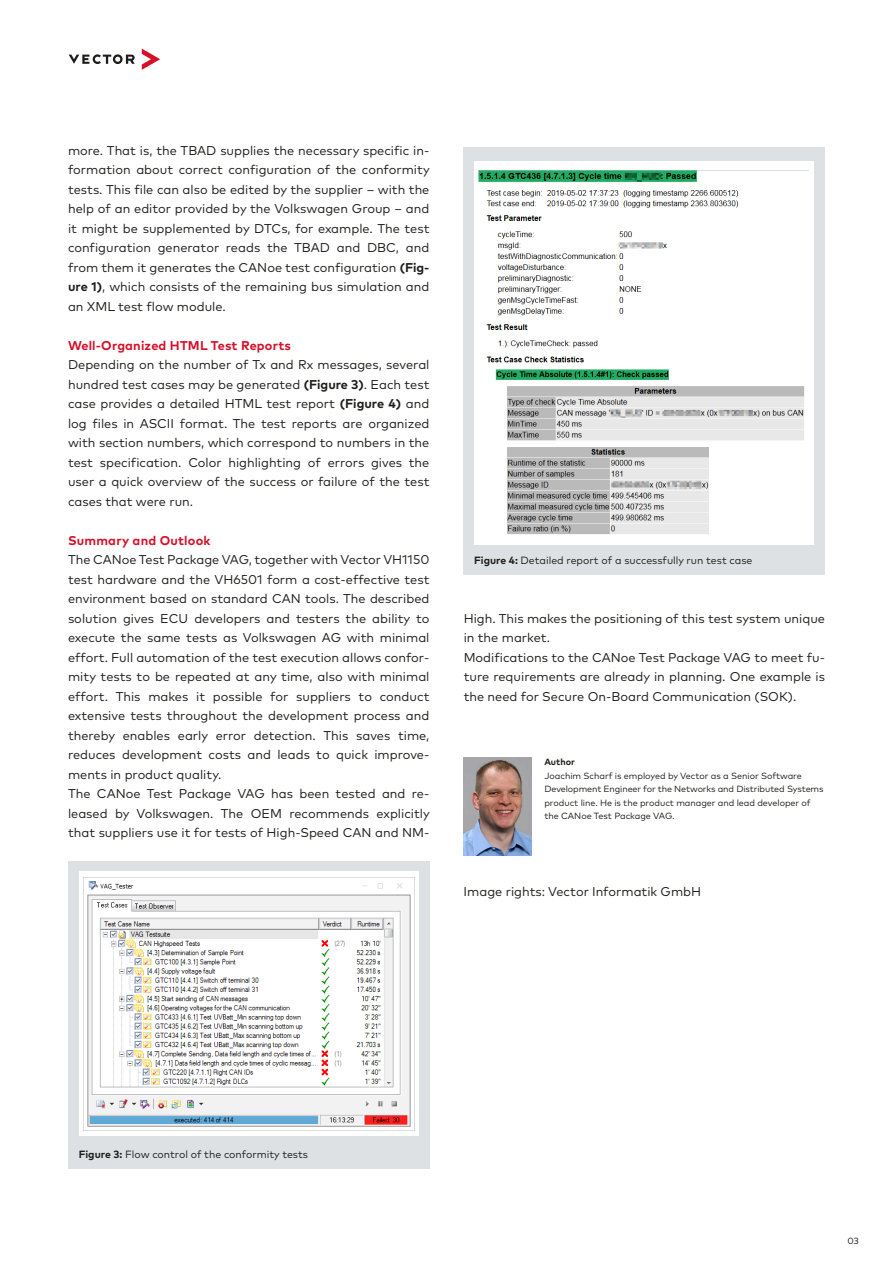
<style>
.page{position:relative;width:893px;height:1263px;background:#fff}
.page>*{position:absolute;margin:0;border:0;box-sizing:border-box;transform-origin:0 0}
.t1{font:12.75px/19.5px "Mark Pro";color:#1d1d1b}
.t2{font:700 12.75px "Mark Pro";letter-spacing:.015em;color:#d5112a}
.t3{font:10.5px "Mark Pro";color:#1d1d1b}
.t4{font:9px/13.5px "Mark Pro";letter-spacing:-.005em;color:#1d1d1b}
.t5{font:700 9px "Mark Pro";color:#1d1d1b}
.s1{font-weight:700}
</style>
<div class="page">
<svg style="left:142px;top:49px;width:18px;height:21px"></svg>
<svg style="left:69px;top:54px;width:66px;height:10px"></svg>
<div style="left:68px;top:861px;width:361px;height:307px;background:#dde1e3"></div>
<div style="left:79px;top:872px;width:339px;height:264px;background:#fff"></div>
<img style="left:84px;top:877px;width:330px;height:254px">
<div style="left:464px;top:147px;width:361px;height:428px;background:#dde1e3"></div>
<div style="left:474px;top:161px;width:340px;height:384px;background:#fff"></div>
<img style="left:479px;top:171px;width:326px;height:363px">
<img style="left:464px;top:758px;width:68px;height:97px">
<p class="t1" style="left:68px;top:139px;width:363px;text-align:justify">more. That is, the TBAD supplies the necessary specific in&shy;formation about correct configuration of the conformity tests. This file can also be edited by the supplier – with the help of an editor provided by the Volkswagen Group – and it might be supplemented by DTCs, for example. The test configuration generator reads the TBAD and DBC, and from them it generates the CANoe test configuration <span class="s1">(Fig&shy;ure 1)</span>, which consists of the remaining bus simulation and an XML test flow module.</p>
<p class="t2" style="left:68px;top:335px;width:225px">Well-Organized HTML Test Reports</p>
<p class="t1" style="left:68px;top:354px;width:363px;text-align:justify">Depending on the number of Tx and Rx messages, several hundred test cases may be generated <span class="s1">(Figure 3)</span>. Each test case provides a detailed HTML test report <span class="s1">(Figure 4)</span> and log files in ASCII format. The test reports are organized with section numbers, which correspond to numbers in the test specification. Color highlighting of errors gives the user a quick overview of the success or failure of the test cases that were run.</p>
<p class="t2" style="left:68px;top:530px;width:144px">Summary and Outlook</p>
<p class="t1" style="left:68px;top:549px;width:363px">The CANoe Test Package VAG, together with Vector VH1150 test hardware and the VH6501 form a cost-effective test environment based on standard CAN tools. The described solution gives ECU developers and testers the ability to execute the same tests as Volkswagen AG with minimal effort. Full automation of the test execution allows confor&shy;mity tests to be repeated at any time, also with minimal effort. This makes it possible for suppliers to conduct extensive tests throughout the development process and thereby enables early error detection. This saves time, reduces development costs and leads to quick improve&shy;ments in product quality.<br>The CANoe Test Package VAG has been tested and re&shy;leased by Volkswagen. The OEM recommends explicitly that suppliers use it for tests of High-Speed CAN and NM-</p>
<p class="t3" style="left:474px;top:552px;width:280px"><span class="s1">Figure 4:</span> Detailed report of a successfully run test case</p>
<p class="t1" style="left:464px;top:607px;width:363px">High. This makes the positioning of this test system unique in the market.<br>Modifications to the CANoe Test Package VAG to meet fu&shy;ture requirements are already in planning. One example is the need for Secure On-Board Communication (SOK).</p>
<p class="t5" style="left:544px;top:755px;width:32px">Author</p>
<p class="t4" style="left:544px;top:768px;width:281px">Joachim Scharf is employed by Vector as a Senior Software Development Engineer for the Networks and Distributed Systems product line. He is the product manager and lead developer of the CANoe Test Package VAG.</p>
<p class="t1" style="left:464px;top:880px;width:239px">Image rights: Vector Informatik GmbH</p>
<p class="t3" style="left:79px;top:1146px;width:231px"><span class="s1">Figure 3:</span> Flow control of the conformity tests</p>
<p class="t4" style="left:848px;top:1233px;width:13px">03</p>
</div>
